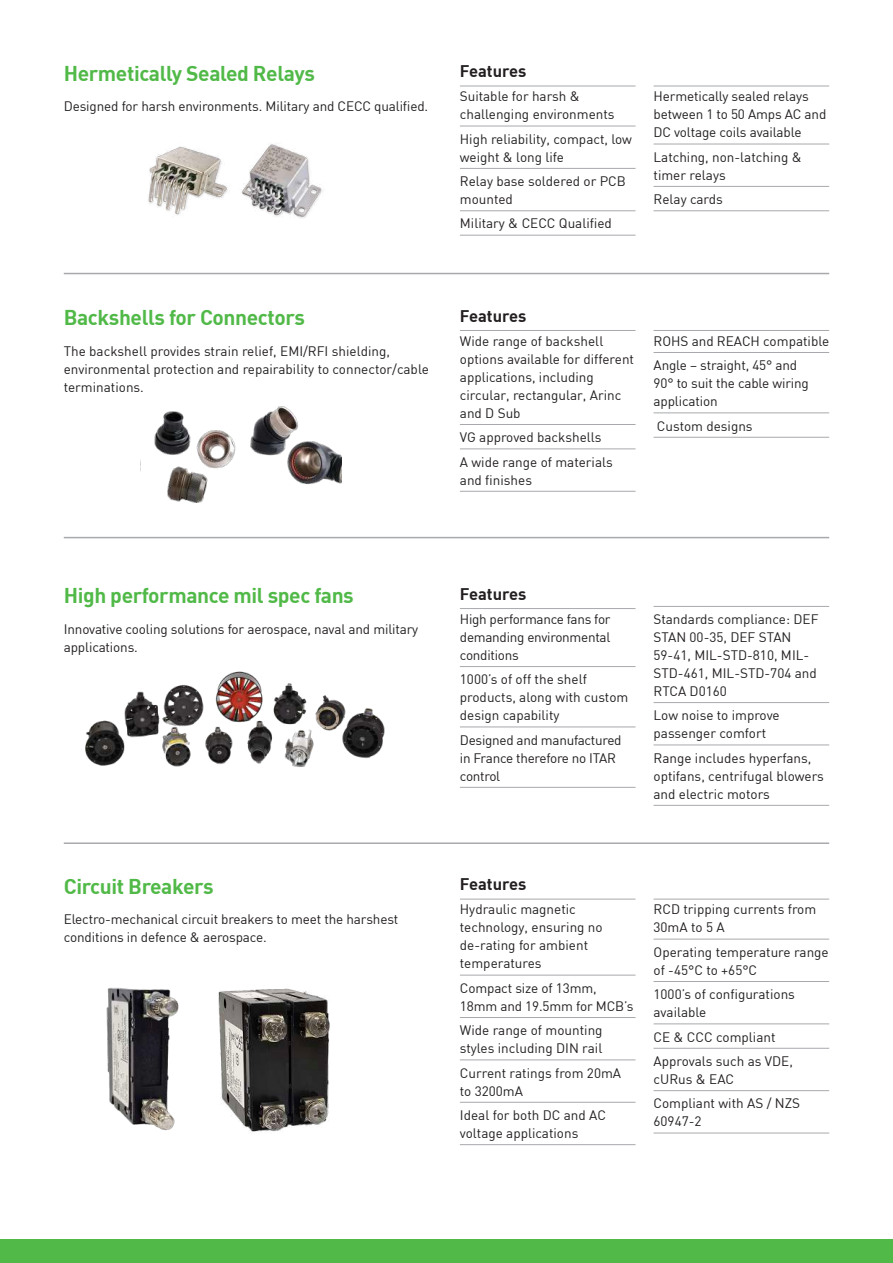
<style>
.page{position:relative;width:893px;height:1263px;background:#fff}
.page>*{position:absolute;margin:0;border:0;box-sizing:border-box;transform-origin:0 0}
.t1{font:700 21px "DIN";letter-spacing:-.02em;color:#51b948}
.t2{font:700 16.5px "DIN";color:#231f20}
.t3{font:13.5px/18px "DIN";color:#231f20}
.t4{font:13.5px/18px "DIN";letter-spacing:-.02em;color:#231f20}
</style>
<div class="page">
<div style="left:0;top:1239px;width:893px;height:24px;background:#51b948"></div>
<hr style="left:460px;top:86px;width:176px;height:1px;background:#a8a9ad">
<hr style="left:460px;top:126px;width:176px;height:1px;background:#a8a9ad">
<hr style="left:460px;top:168px;width:176px;height:1px;background:#a8a9ad">
<hr style="left:460px;top:210px;width:176px;height:1px;background:#a8a9ad">
<hr style="left:460px;top:235px;width:176px;height:1px;background:#a8a9ad">
<hr style="left:654px;top:86px;width:175px;height:1px;background:#a8a9ad">
<hr style="left:654px;top:144px;width:175px;height:1px;background:#a8a9ad">
<hr style="left:654px;top:186px;width:175px;height:1px;background:#a8a9ad">
<hr style="left:654px;top:210px;width:175px;height:1px;background:#a8a9ad">
<hr style="left:460px;top:330px;width:176px;height:1px;background:#a8a9ad">
<hr style="left:460px;top:424px;width:176px;height:1px;background:#a8a9ad">
<hr style="left:460px;top:448px;width:176px;height:1px;background:#a8a9ad">
<hr style="left:460px;top:491px;width:176px;height:1px;background:#a8a9ad">
<hr style="left:654px;top:330px;width:175px;height:1px;background:#a8a9ad">
<hr style="left:654px;top:352px;width:175px;height:1px;background:#a8a9ad">
<hr style="left:654px;top:412px;width:175px;height:1px;background:#a8a9ad">
<hr style="left:654px;top:437px;width:175px;height:1px;background:#a8a9ad">
<hr style="left:460px;top:608px;width:176px;height:1px;background:#a8a9ad">
<hr style="left:460px;top:666px;width:176px;height:1px;background:#a8a9ad">
<hr style="left:460px;top:726px;width:176px;height:1px;background:#a8a9ad">
<hr style="left:460px;top:787px;width:176px;height:1px;background:#a8a9ad">
<hr style="left:654px;top:606px;width:175px;height:1px;background:#a8a9ad">
<hr style="left:654px;top:702px;width:175px;height:1px;background:#a8a9ad">
<hr style="left:654px;top:744px;width:175px;height:1px;background:#a8a9ad">
<hr style="left:654px;top:805px;width:175px;height:1px;background:#a8a9ad">
<hr style="left:460px;top:899px;width:176px;height:1px;background:#a8a9ad">
<hr style="left:460px;top:975px;width:176px;height:1px;background:#a8a9ad">
<hr style="left:460px;top:1017px;width:176px;height:1px;background:#a8a9ad">
<hr style="left:460px;top:1059px;width:176px;height:1px;background:#a8a9ad">
<hr style="left:460px;top:1102px;width:176px;height:1px;background:#a8a9ad">
<hr style="left:460px;top:1144px;width:176px;height:1px;background:#a8a9ad">
<hr style="left:654px;top:899px;width:175px;height:1px;background:#a8a9ad">
<hr style="left:654px;top:939px;width:175px;height:1px;background:#a8a9ad">
<hr style="left:654px;top:981px;width:175px;height:1px;background:#a8a9ad">
<hr style="left:654px;top:1023px;width:175px;height:1px;background:#a8a9ad">
<hr style="left:654px;top:1048px;width:175px;height:1px;background:#a8a9ad">
<hr style="left:654px;top:1090px;width:175px;height:1px;background:#a8a9ad">
<hr style="left:654px;top:1133px;width:175px;height:1px;background:#a8a9ad">
<hr style="left:64px;top:842px;width:765px;height:2px;background:#a8a9ad">
<hr style="left:64px;top:537px;width:765px;height:1px;background:#a8a9ad">
<hr style="left:64px;top:273px;width:765px;height:1px;background:#a8a9ad">
<img style="left:140px;top:406px;width:201px;height:96px">
<img style="left:85px;top:671px;width:300px;height:96px">
<img style="left:106px;top:987px;width:73px;height:143px">
<img style="left:218px;top:988px;width:112px;height:144px">
<img style="left:241px;top:144px;width:82px;height:74px">
<img style="left:148px;top:146px;width:82px;height:69px">
<h1 class="t1" style="left:64px;top:63px;width:253px">Hermetically Sealed Relays</h1>
<p class="t3" style="left:64px;top:98px;width:366px">Designed for harsh environments. Military and CECC qualified.</p>
<h1 class="t1" style="left:64px;top:307px;width:243px">Backshells for Connectors</h1>
<p class="t3" style="left:64px;top:343px;width:367px">The backshell provides strain relief, EMI/RFI shielding, environmental protection and repairability to connector/cable terminations.</p>
<p class="t2" style="left:460px;top:63px;width:68px">Features</p>
<p class="t3" style="left:460px;top:88px;width:156px">Suitable for harsh &amp; challenging environments</p>
<p class="t3" style="left:460px;top:131px;width:174px">High reliability, compact, low weight &amp; long life</p>
<p class="t3" style="left:460px;top:173px;width:167px">Relay base soldered or PCB mounted</p>
<p class="t3" style="left:460px;top:215px;width:153px">Military &amp; CECC Qualified</p>
<p class="t3" style="left:654px;top:88px;width:174px">Hermetically sealed relays between 1 to 50 Amps AC and<br>DC voltage coils available</p>
<p class="t3" style="left:654px;top:149px;width:150px">Latching, non-latching &amp; timer relays</p>
<p class="t3" style="left:654px;top:191px;width:71px">Relay cards</p>
<p class="t2" style="left:460px;top:308px;width:68px">Features</p>
<p class="t3" style="left:460px;top:333px;width:176px">Wide range of backshell options available for different applications, including circular, rectangular, Arinc and D Sub</p>
<p class="t3" style="left:460px;top:426px;width:154px;line-height:24.5px">VG approved backshells<br>A wide range of materials</p>
<p class="t3" style="left:460px;top:472px;width:74px">and finishes</p>
<p class="t3" style="left:654px;top:330px;width:177px;line-height:24.5px">ROHS and REACH compatible<br>Angle – straight, 45° and</p>
<p class="t3" style="left:654px;top:375px;width:157px">90° to suit the cable wiring application</p>
<p class="t3" style="left:657px;top:418px;width:97px">Custom designs</p>
<h1 class="t1" style="left:64px;top:585px;width:292px">High performance mil spec fans</h1>
<p class="t3" style="left:64px;top:621px;width:356px">Innovative cooling solutions for aerospace, naval and military applications.</p>
<h1 class="t1" style="left:64px;top:876px;width:151px">Circuit Breakers</h1>
<p class="t3" style="left:64px;top:911px;width:336px">Electro-mechanical circuit breakers to meet the harshest conditions in defence &amp; aerospace.</p>
<p class="t2" style="left:460px;top:586px;width:68px">Features</p>
<p class="t3" style="left:460px;top:611px;width:152px;text-align:justify">High performance fans for demanding environmental conditions</p>
<p class="t3" style="left:460px;top:671px;width:170px">1000’s of off the shelf products, along with custom design capability</p>
<p class="t4" style="left:460px;top:732px;width:163px">Designed and manufactured in France therefore no ITAR control</p>
<p class="t3" style="left:654px;top:611px;width:166px">Standards compliance: DEF<br>STAN 00-35, DEF STAN<br>59-41, MIL-STD-810, MIL-<br>STD-461, MIL-STD-704 and<br>RTCA D0160</p>
<p class="t3" style="left:654px;top:707px;width:128px">Low noise to improve passenger comfort</p>
<p class="t3" style="left:654px;top:750px;width:172px">Range includes hyperfans, optifans, centrifugal blowers and electric motors</p>
<p class="t2" style="left:460px;top:876px;width:68px">Features</p>
<p class="t3" style="left:460px;top:901px;width:144px">Hydraulic magnetic technology, ensuring no de-rating for ambient temperatures</p>
<p class="t3" style="left:460px;top:980px;width:175px">Compact size of 13mm,<br>18mm and 19.5mm for MCB’s</p>
<p class="t3" style="left:460px;top:1022px;width:144px">Wide range of mounting styles including DIN rail</p>
<p class="t3" style="left:460px;top:1064px;width:163px">Current ratings from 20mA to 3200mA</p>
<p class="t3" style="left:460px;top:1107px;width:148px">Ideal for both DC and AC voltage applications</p>
<p class="t3" style="left:654px;top:901px;width:164px">RCD tripping currents from<br>30mA to 5 A</p>
<p class="t3" style="left:654px;top:944px;width:177px">Operating temperature range of -45°C to +65°C</p>
<p class="t3" style="left:654px;top:986px;width:143px">1000’s of configurations available</p>
<p class="t3" style="left:654px;top:1025px;width:141px;line-height:24.5px">CE &amp; CCC compliant<br>Approvals such as VDE,</p>
<p class="t3" style="left:654px;top:1068px;width:148px;line-height:24.5px">cURus &amp; EAC<br>Compliant with AS / NZS</p>
<p class="t3" style="left:654px;top:1113px;width:50px">60947-2</p>
</div>
